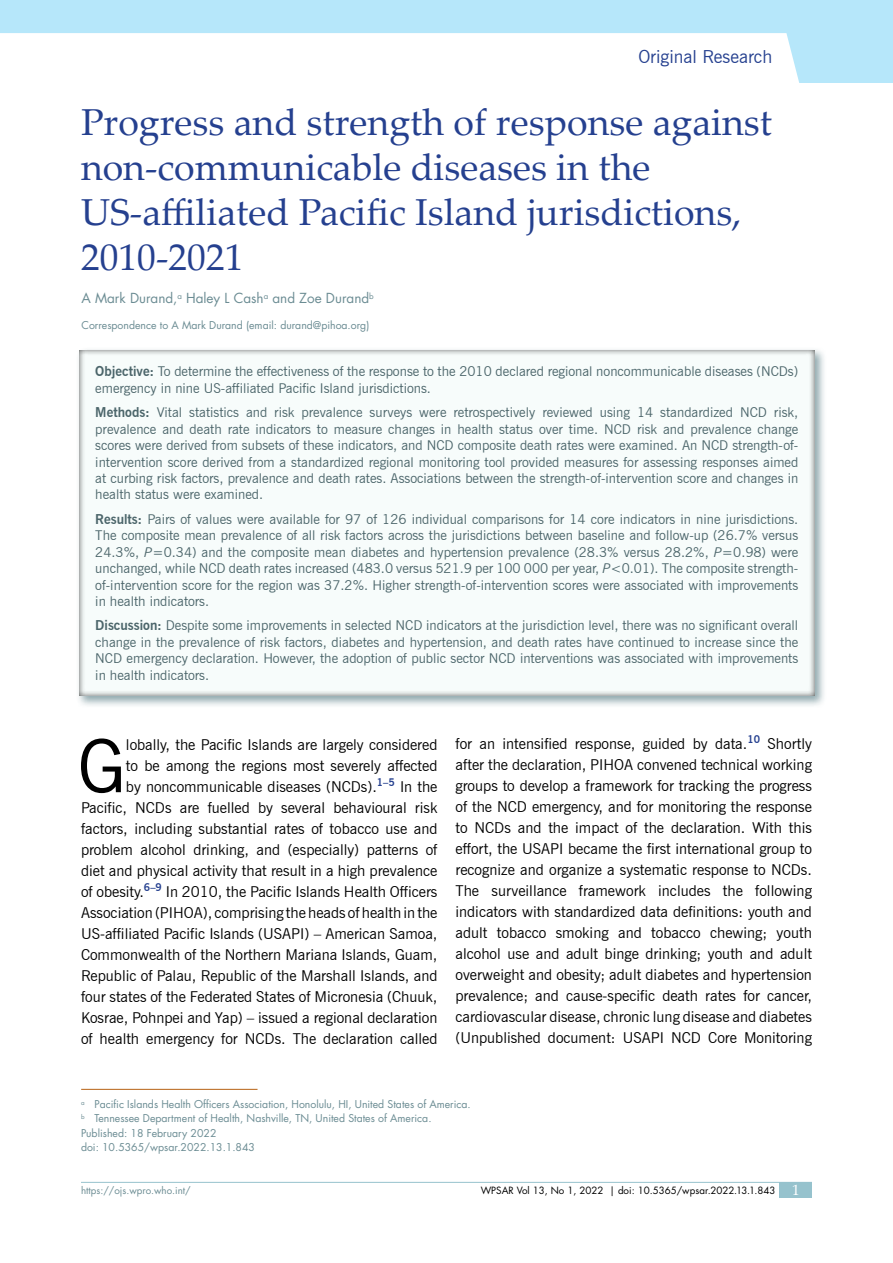
<style>
.page{position:relative;width:893px;height:1263px;background:#fff}
.page>*{position:absolute;margin:0;border:0;box-sizing:border-box;transform-origin:0 0}
.t1{font:73.05px "News Gothic BT";color:#000}
.t2{font:37.5px/45px "Palatino Linotype";color:#25408f}
.t3{font:18px "News Gothic BT";color:#25408f}
.t4{font:15px/21px "News Gothic BT";color:#000;text-align:right}
.t5{font:13.5px/16.5px "News Gothic BT";color:#4b656a;text-align:justify}
.t6{font:13.5px "Futura LT";color:#6b8c93}
.t7{font:10.5px/14.2px "Futura LT";color:#6b8c93}
.t8{font:9.75px "Futura LT";color:#000}
.t9{font:9.75px "Futura LT";color:#6b8c93}
.s1{font-weight:700}
.s2{font-style:italic}
.s3{font-family:"Palatino Linotype";font-size:15px;color:#fff}
</style>
<div class="page">
<hr style="left:81px;top:1182px;width:731px;height:1px;background:#96c2cd">
<div style="left:780px;top:1182px;width:32px;height:15px;background:#96c2cd"></div>
<div style="left:0;top:0;width:893px;height:82px;background:#b6e7fa"></div>
<div style="left:0;top:33px;width:800px;height:50px;background:#fff"></div>
<hr style="left:81px;top:1089px;width:177px;height:1px;background:#b66113">
<div style="left:76px;top:347px;width:751px;height:361px;background:#6b8c93;opacity:.75"></div>
<div style="left:66px;top:340px;width:762px;height:358px;background:#f7fcfb"></div>
<h3 class="t3" style="left:638px;top:46px;width:135px">Original Research</h3>
<h2 class="t2" style="left:81px;top:99px;width:692px">Progress and strength of response against non-communicable diseases in the US-affiliated Pacific Island jurisdictions, 2010-2021</h2>
<p class="t6" style="left:81px;top:289px;width:294px">A Mark Durand,<sup>a</sup> Haley L Cash<sup>a</sup> and Zoe Durand<sup>b</sup></p>
<p class="t7" style="left:81px;top:318px;width:289px">Correspondence to A Mark Durand (email: durand@pihoa.org)</p>
<p class="t5" style="left:95px;top:363px;width:704px"><span class="s1">Objective:</span> To determine the effectiveness of the response to the 2010 declared regional noncommunicable diseases (NCDs) emergency in nine US-affiliated Pacific Island jurisdictions.</p>
<p class="t5" style="left:95px;top:404px;width:704px"><span class="s1">Methods:</span> Vital statistics and risk prevalence surveys were retrospectively reviewed using 14 standardized NCD risk, prevalence and death rate indicators to measure changes in health status over time. NCD risk and prevalence change scores were derived from subsets of these indicators, and NCD composite death rates were examined. An NCD strength-of&shy;intervention score derived from a standardized regional monitoring tool provided measures for assessing responses aimed at curbing risk factors, prevalence and death rates. Associations between the strength-of-intervention score and changes in health status were examined.</p>
<p class="t5" style="left:95px;top:510px;width:704px"><span class="s1">Results:</span> Pairs of values were available for 97 of 126 individual comparisons for 14 core indicators in nine jurisdictions.<br>The composite mean prevalence of all risk factors across the jurisdictions between baseline and follow-up (26.7% versus 24.3%, <span class="s2">P</span>=0.34) and the composite mean diabetes and hypertension prevalence (28.3% versus 28.2%, <span class="s2">P</span>=0.98) were unchanged, while NCD death rates increased (483.0 versus 521.9 per 100 000 per year, <span class="s2">P</span>&lt;0.01). The composite strength&shy;of-intervention score for the region was 37.2%. Higher strength-of-intervention scores were associated with improvements in health indicators.</p>
<p class="t5" style="left:95px;top:617px;width:704px"><span class="s1">Discussion:</span> Despite some improvements in selected NCD indicators at the jurisdiction level, there was no significant overall change in the prevalence of risk factors, diabetes and hypertension, and death rates have continued to increase since the NCD emergency declaration. However, the adoption of public sector NCD interventions was associated with improvements in health indicators.</p>
<p class="t4" style="left:81px;top:734px;width:358px">lobally, the Pacific Islands are largely considered<br>to be among the regions most severely affected<br>by noncommunicable diseases (NCDs).<sup>1–5</sup> In the Pacific, NCDs are fuelled by several behavioural risk factors, including substantial rates of tobacco use and problem alcohol drinking, and (especially) patterns of diet and physical activity that result in a high prevalence of obesity.<sup>6–9</sup> In 2010, the Pacific Islands Health Officers Association (PIHOA), comprising the heads of health in the US-affiliated Pacific Islands (USAPI) – American Samoa, Commonwealth of the Northern Mariana Islands, Guam, Republic of Palau, Republic of the Marshall Islands, and four states of the Federated States of Micronesia (Chuuk, Kosrae, Pohnpei and Yap) – issued a regional declaration of health emergency for NCDs. The declaration called</p>
<p class="t4" style="left:455px;top:733px;width:358px;text-align:justify">for an intensified response, guided by data.<sup>10</sup> Shortly after the declaration, PIHOA convened technical working groups to develop a framework for tracking the progress of the NCD emergency, and for monitoring the response to NCDs and the impact of the declaration. With this effort, the USAPI became the first international group to recognize and organize a systematic response to NCDs.<br>The surveillance framework includes the following indicators with standardized data definitions: youth and adult tobacco smoking and tobacco chewing; youth alcohol use and adult binge drinking; youth and adult overweight and obesity; adult diabetes and hypertension prevalence; and cause-specific death rates for cancer, cardiovascular disease, chronic lung disease and diabetes (Unpublished document: USAPI NCD Core Monitoring</p>
<h1 class="t1" style="left:78px;top:722px;width:50px">G</h1>
<p class="t7" style="left:81px;top:1097px;width:391px"><sup>a</sup> Pacific Islands Health Officers Association, Honolulu, HI, United States of America. <sup>b</sup> Tennessee Department of Health, Nashville, TN, United States of America.<br>Published: 18 February 2022<br>doi: 10.5365/wpsar.2022.13.1.843</p>
<p class="t9" style="left:81px;top:1184px;width:111px">https://ojs.wpro.who.int/</p>
<p class="t8" style="left:481px;top:1184px;width:321px">WPSAR Vol 13, No 1, 2022 | doi: 10.5365/wpsar.2022.13.1.843 <span class="s3">1</span></p>
</div>
